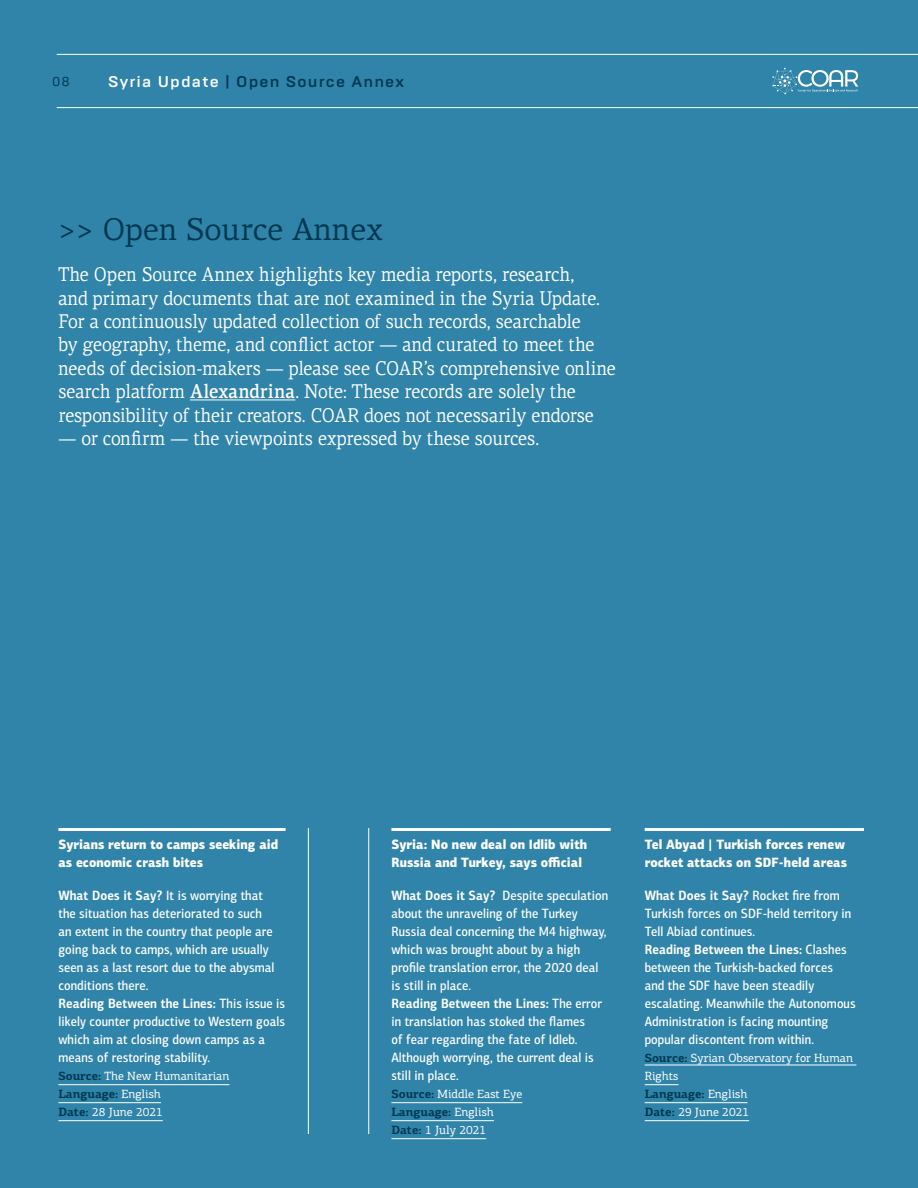
<style>
.page{position:relative;width:918px;height:1188px;background:#3084a9}
.page>*{position:absolute;margin:0;border:0;box-sizing:border-box;transform-origin:0 0}
.Title_Anex{font:31.5px "PF Centro Serif Pro";color:#003852}
.BellowTitle_Anex{font:19.95px/23.4px "PF Centro Serif Pro";letter-spacing:-.005em;color:#fff;scale:.9 1}
.t1{font:500 15.45px "Brutal Type";letter-spacing:.07em;color:#003852;scale:1.06 1}
.Body_Anex{font:500 13.5px/18px "PF Centro Sans Pro";letter-spacing:.005em;color:#fff;scale:.89 1}
.Headline_Anex{font:900 13.5px/18px "PF Centro Sans Pro";letter-spacing:.005em;color:#fff;scale:.89 1}
.t2{font:12.9px "Brutal Type";color:#003852;scale:1.06 1}
.SourceLanguageDate{font:12px/18px "PF Centro Slab Pro";color:#fff}
.SourceLanguageDate-2{font:700 12px "PF Centro Slab Pro";color:#003852}
.s1{color:#fff}
.s2{font-weight:500}
.s3{font-weight:700}
.s4{font-weight:700;color:#003852}
.s5{font-weight:400;color:#fff}
</style>
<div class="page">
<hr style="left:57px;top:107px;width:861px;height:1px;background:#fff">
<hr style="left:57px;top:54px;width:861px;height:1px;background:#fff">
<svg style="left:772px;top:68px;width:86px;height:26px"></svg>
<hr style="left:190px;top:400px;width:105px;height:1px;background:#fff">
<hr style="left:368px;top:828px;width:1px;height:306px;background:#fff">
<hr style="left:308px;top:828px;width:1px;height:306px;background:#fff">
<hr style="left:391px;top:828px;width:220px;height:3px;background:#fff">
<hr style="left:391px;top:1102px;width:131px;height:1px;background:#fff">
<hr style="left:391px;top:1120px;width:103px;height:1px;background:#fff">
<hr style="left:391px;top:1138px;width:95px;height:1px;background:#fff">
<hr style="left:645px;top:828px;width:219px;height:3px;background:#fff">
<hr style="left:645px;top:1065px;width:211px;height:1px;background:#fff">
<hr style="left:645px;top:1084px;width:33px;height:1px;background:#fff">
<hr style="left:645px;top:1102px;width:102px;height:1px;background:#fff">
<hr style="left:645px;top:1120px;width:104px;height:1px;background:#fff">
<hr style="left:58px;top:828px;width:228px;height:3px;background:#fff">
<hr style="left:58px;top:1084px;width:171px;height:1px;background:#fff">
<hr style="left:58px;top:1102px;width:103px;height:1px;background:#fff">
<hr style="left:58px;top:1120px;width:105px;height:1px;background:#fff">
<p class="t2" style="left:52px;top:74px;width:18px">08</p>
<p class="t1" style="left:108px;top:72px;width:281px"><span class="s1">Syria Update</span> | Open Source Annex</p>
<p class="Title_Anex" style="left:58px;top:210px;width:326px">&gt;&gt; Open Source Annex</p>
<p class="BellowTitle_Anex" style="left:58px;top:263px;width:621px">The Open Source Annex highlights key media reports, research,<br>and primary documents that are not examined in the Syria Update.<br>For a continuously updated collection of such records, searchable<br>by geography, theme, and conflict actor — and curated to meet the needs of decision-makers — please see COAR’s comprehensive online search platform <span class="s2">Alexandrina</span>. Note: These records are solely the responsibility of their creators. COAR does not necessarily endorse</p>
<p class="BellowTitle_Anex" style="left:58px;top:427px;width:536px">— or confirm — the viewpoints expressed by these sources.</p>
<p class="Headline_Anex" style="left:58px;top:835px;width:249px">Syrians return to camps seeking aid as economic crash bites</p>
<p class="Body_Anex" style="left:58px;top:886px;width:244px"><span class="s3">What Does it Say?</span> It is worrying that the situation has deteriorated to such an extent in the country that people are going back to camps, which are usually seen as a last resort due to the abysmal conditions there.</p>
<p class="Body_Anex" style="left:58px;top:994px;width:256px"><span class="s3">Reading Between the Lines:</span> This issue is likely counter productive to Western goals which aim at closing down camps as a means of restoring stability.</p>
<p class="SourceLanguageDate" style="left:58px;top:1067px;width:172px"><span class="s4">Source:</span> The New Humanitarian</p>
<p class="SourceLanguageDate-2" style="left:58px;top:1086px;width:104px">Language: <span class="s5">English</span></p>
<p class="SourceLanguageDate" style="left:58px;top:1103px;width:106px"><span class="s4">Date:</span> 28 June 2021</p>
<p class="Headline_Anex" style="left:391px;top:835px;width:221px">Syria: No new deal on Idlib with<br>Russia and Turkey, says official</p>
<p class="Body_Anex" style="left:391px;top:886px;width:245px"><span class="s3">What Does it Say?</span> Despite speculation about the unraveling of the Turkey Russia deal concerning the M4 highway, which was brought about by a high profile translation error, the 2020 deal is still in place.</p>
<p class="Body_Anex" style="left:391px;top:994px;width:238px"><span class="s3">Reading Between the Lines:</span> The error in translation has stoked the flames<br>of fear regarding the fate of Idleb.<br>Although worrying, the current deal is still in place.</p>
<p class="SourceLanguageDate" style="left:391px;top:1085px;width:132px"><span class="s4">Source:</span> Middle East Eye</p>
<p class="SourceLanguageDate-2" style="left:391px;top:1104px;width:104px">Language: <span class="s5">English</span></p>
<p class="SourceLanguageDate" style="left:391px;top:1121px;width:96px"><span class="s4">Date:</span> 1 July 2021</p>
<p class="Headline_Anex" style="left:645px;top:835px;width:229px">Tel Abyad | Turkish forces renew rocket attacks on SDF-held areas</p>
<p class="Body_Anex" style="left:645px;top:886px;width:234px"><span class="s3">What Does it Say?</span> Rocket fire from<br>Turkish forces on SDF-held territory in<br>Tell Abiad continues.</p>
<p class="Body_Anex" style="left:645px;top:940px;width:238px"><span class="s3">Reading Between the Lines:</span> Clashes between the Turkish-backed forces and the SDF have been steadily escalating. Meanwhile the Autonomous Administration is facing mounting popular discontent from within.</p>
<p class="SourceLanguageDate" style="left:645px;top:1049px;width:210px"><span class="s4">Source:</span> Syrian Observatory for Human<br>Rights</p>
<p class="SourceLanguageDate-2" style="left:645px;top:1086px;width:104px">Language: <span class="s5">English</span></p>
<p class="SourceLanguageDate" style="left:645px;top:1103px;width:106px"><span class="s4">Date:</span> 29 June 2021</p>
</div>
